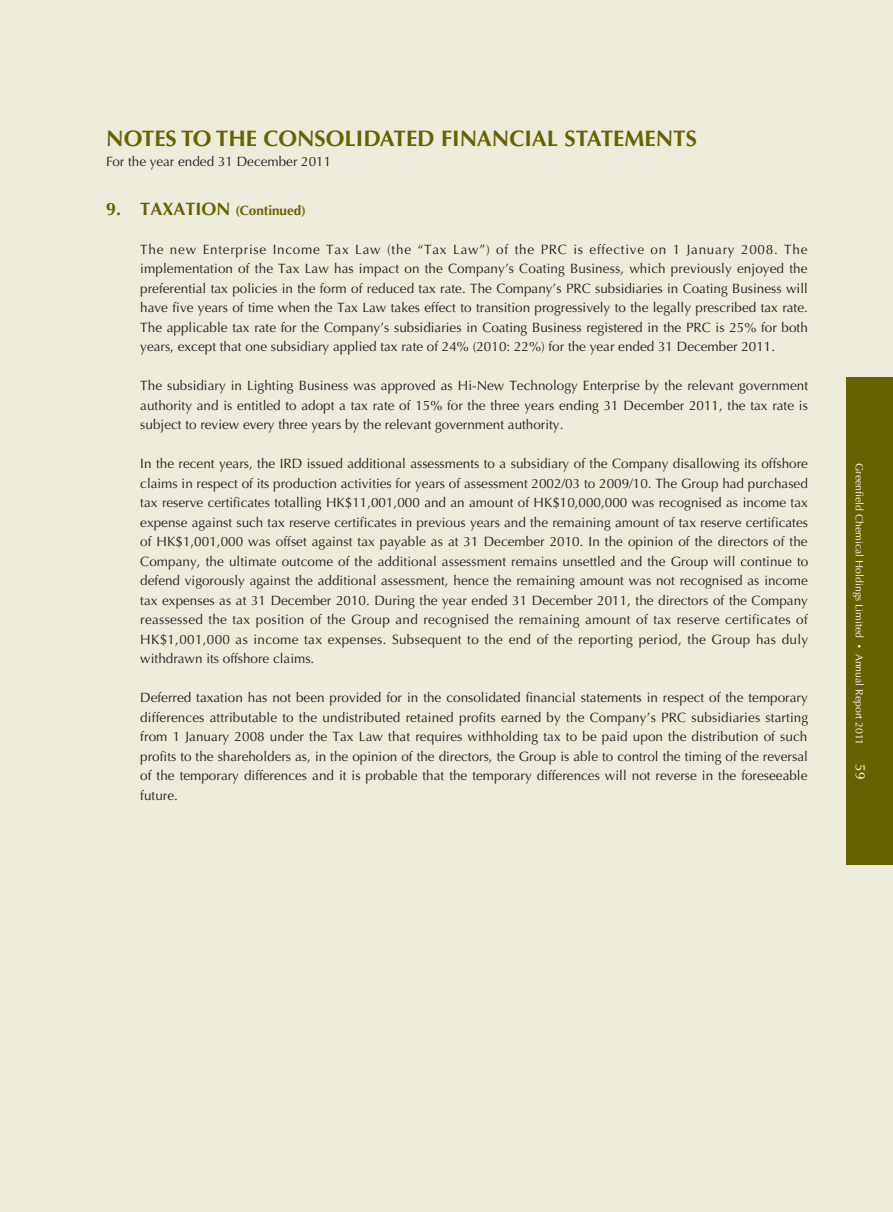
<style>
.page{position:relative;width:893px;height:1212px;background:#edecdb}
.page>*{position:absolute;margin:0;border:0;box-sizing:border-box;transform-origin:0 0}
.t1{font:700 22.5px "Optima LT Std";color:#676200}
.t2{font:13.5px/19.5px "Optima LT Std";color:#231f20;text-align:justify}
.t3{font:700 13.5px "Optima LT Std";color:#676200}
.t4{font:13.5px "Optima LT Std";color:#fff}
.t5{font:10.5px "Optima LT Std";color:#fff}
.s1{font-size:18px}
.s2{font-size:7.5px}
</style>
<div class="page">
<div style="left:846px;top:377px;width:47px;height:488px;background:#676200"></div>
<h1 class="t1" style="left:106px;top:126px;width:592px">NOTES TO THE CONSOLIDATED FINANCIAL STATEMENTS</h1>
<p class="t2" style="left:106px;top:152px;width:226px">For the year ended 31 December 2011</p>
<p class="t3" style="left:106px;top:202px;width:201px"><span class="s1">9. TAXATION</span> (Continued)</p>
<p class="t2" style="left:140px;top:240px;width:669px">The new Enterprise Income Tax Law (the “Tax Law”) of the PRC is effective on 1 January 2008. The implementation of the Tax Law has impact on the Company’s Coating Business, which previously enjoyed the preferential tax policies in the form of reduced tax rate. The Company’s PRC subsidiaries in Coating Business will have five years of time when the Tax Law takes effect to transition progressively to the legally prescribed tax rate.<br>The applicable tax rate for the Company’s subsidiaries in Coating Business registered in the PRC is 25% for both years, except that one subsidiary applied tax rate of 24% (2010: 22%) for the year ended 31 December 2011.</p>
<p class="t2" style="left:140px;top:376px;width:669px">The subsidiary in Lighting Business was approved as Hi-New Technology Enterprise by the relevant government authority and is entitled to adopt a tax rate of 15% for the three years ending 31 December 2011, the tax rate is subject to review every three years by the relevant government authority.</p>
<p class="t2" style="left:140px;top:454px;width:669px">In the recent years, the IRD issued additional assessments to a subsidiary of the Company disallowing its offshore claims in respect of its production activities for years of assessment 2002/03 to 2009/10. The Group had purchased tax reserve certificates totalling HK$11,001,000 and an amount of HK$10,000,000 was recognised as income tax expense against such tax reserve certificates in previous years and the remaining amount of tax reserve certificates of HK$1,001,000 was offset against tax payable as at 31 December 2010. In the opinion of the directors of the Company, the ultimate outcome of the additional assessment remains unsettled and the Group will continue to defend vigorously against the additional assessment, hence the remaining amount was not recognised as income tax expenses as at 31 December 2010. During the year ended 31 December 2011, the directors of the Company reassessed the tax position of the Group and recognised the remaining amount of tax reserve certificates of HK$1,001,000 as income tax expenses. Subsequent to the end of the reporting period, the Group has duly withdrawn its offshore claims.</p>
<p class="t2" style="left:140px;top:688px;width:669px">Deferred taxation has not been provided for in the consolidated financial statements in respect of the temporary differences attributable to the undistributed retained profits earned by the Company’s PRC subsidiaries starting from 1 January 2008 under the Tax Law that requires withholding tax to be paid upon the distribution of such profits to the shareholders as, in the opinion of the directors, the Group is able to control the timing of the reversal of the temporary differences and it is probable that the temporary differences will not reverse in the foreseeable future.</p>
<p class="t5" style="left:865px;top:463px;width:283px;rotate:90deg">Greenfield Chemical Holdings Limited <span class="s2">•</span> Annual Report 2011</p>
<p class="t4" style="left:868px;top:764px;width:17px;rotate:90deg">59</p>
</div>
